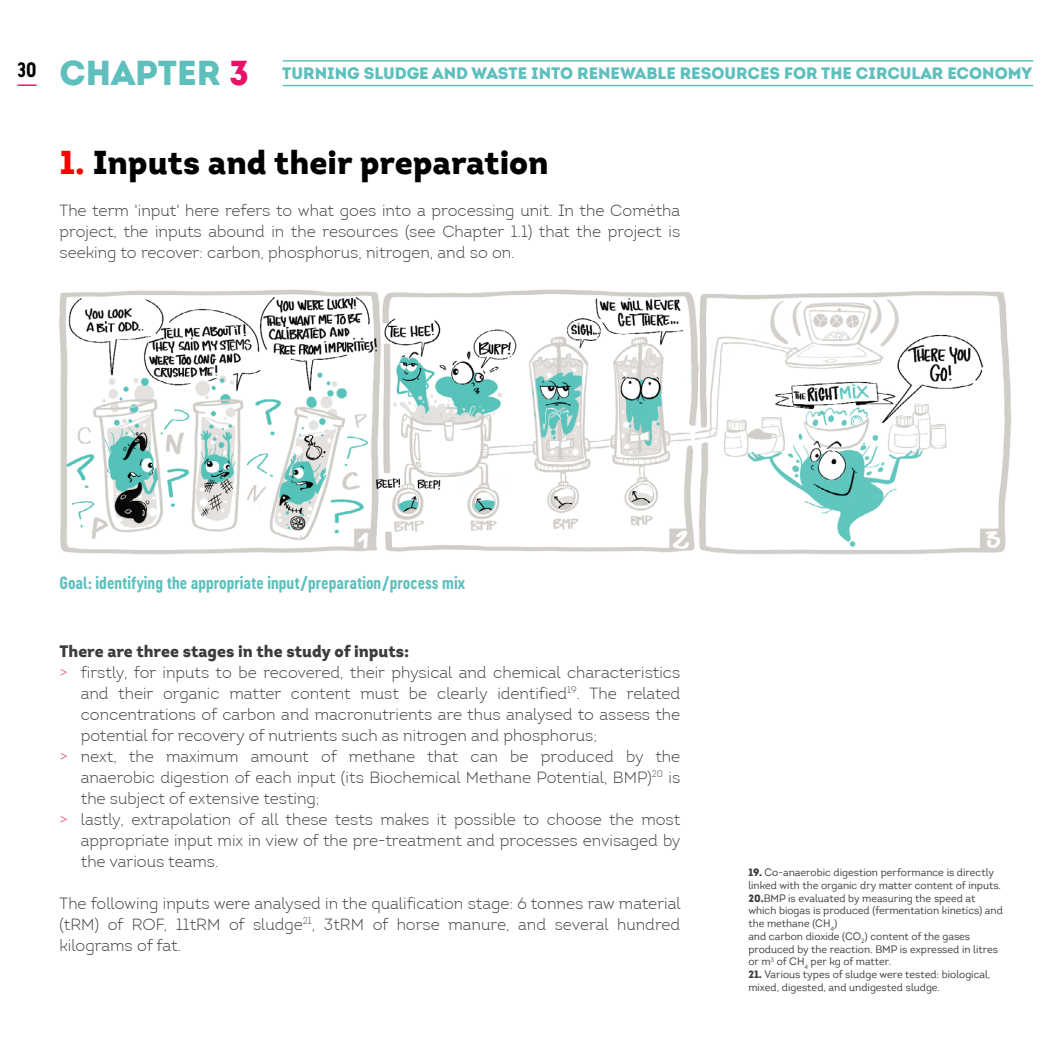
<style>
.page{position:relative;width:1063px;height:1063px;background:#fff}
.page>*{position:absolute;margin:0;border:0;box-sizing:border-box;transform-origin:0 0}
.t1{font:900 33px "Intro";color:#000}
.t2{font:300 16.5px/21px "Intro";color:#3c3c3b;text-align:justify}
.t3{font:900 16.5px "Intro";color:#5ebfbc}
.t4{font:16.5px "Cervo Neue Bold Neue";color:#5ebfbc}
.t5{font:900 16.5px "Intro";color:#3c3c3b}
.t6{font:10.5px/12.8px "Intro";color:#3c3c3b}
.s1{font-family:"Cervo Neue Bold Neue";font-weight:400;font-size:19.5px;color:#000}
.s2{font-size:34.5px}
.s3{font-size:34.5px;color:#e61267}
.s4{color:#f00}
.s5{color:#e83b73}
.s6{font-weight:900}
</style>
<div class="page">
<hr style="left:283px;top:60px;width:750px;height:2px;background:#5ebfbc">
<hr style="left:283px;top:85px;width:750px;height:1px;background:#5ebfbc">
<hr style="left:17px;top:84px;width:20px;height:2px;background:#e61267">
<img style="left:59px;top:289px;width:952px;height:266px">
<p class="t3" style="left:17px;top:62px;width:1016px"><span class="s1">30</span> <span class="s2">CHAPTER</span> <span class="s3">3</span> TURNING SLUDGE AND WASTE INTO RENEWABLE RESOURCES FOR THE CIRCULAR ECONOMY</p>
<h1 class="t1" style="left:60px;top:140px;width:491px"><span class="s4">1.</span> Inputs and their preparation</h1>
<p class="t2" style="left:60px;top:200px;width:622px">The term 'input' here refers to what goes into a processing unit. In the Cométha project, the inputs abound in the resources (see Chapter 1.1) that the project is seeking to recover: carbon, phosphorus, nitrogen, and so on.</p>
<p class="t4" style="left:60px;top:572px;width:407px">Goal: identifying the appropriate input/preparation/process mix</p>
<p class="t5" style="left:60px;top:640px;width:351px">There are three stages in the study of inputs:</p>
<p class="t2" style="left:60px;top:662px;width:622px"><span class="s5">&gt;</span> firstly, for inputs to be recovered, their physical and chemical characteristics</p>
<p class="t2" style="left:81px;top:683px;width:601px">and their organic matter content must be clearly identified<sup>19</sup>. The related</p>
<p class="t2" style="left:81px;top:704px;width:601px">concentrations of carbon and macronutrients are thus analysed to assess the</p>
<p class="t2" style="left:81px;top:725px;width:518px">potential for recovery of nutrients such as nitrogen and phosphorus;</p>
<p class="t2" style="left:60px;top:746px;width:622px"><span class="s5">&gt;</span> next, the maximum amount of methane that can be produced by the</p>
<p class="t2" style="left:81px;top:767px;width:601px">anaerobic digestion of each input (its Biochemical Methane Potential, BMP)<sup>20</sup> is</p>
<p class="t2" style="left:81px;top:788px;width:240px">the subject of extensive testing;</p>
<p class="t2" style="left:60px;top:809px;width:622px"><span class="s5">&gt;</span> lastly, extrapolation of all these tests makes it possible to choose the most</p>
<p class="t2" style="left:81px;top:830px;width:601px">appropriate input mix in view of the pre-treatment and processes envisaged by</p>
<p class="t2" style="left:81px;top:851px;width:139px">the various teams.</p>
<p class="t2" style="left:60px;top:893px;width:623px">The following inputs were analysed in the qualification stage: 6 tonnes raw material (tRM) of ROF, 11tRM of sludge<sup>21</sup>, 3tRM of horse manure, and several hundred kilograms of fat.</p>
<p class="t6" style="left:748px;top:866px;width:256px"><span class="s6">19.</span> Co-anaerobic digestion performance is directly linked with the organic dry matter content of inputs.<br><span class="s6">20.</span>BMP is evaluated by measuring the speed at which biogas is produced (fermentation kinetics) and the methane (CH<sub>4</sub>)<br>and carbon dioxide (CO<sub>2</sub>) content of the gases produced by the reaction. BMP is expressed in litres or m<sup>3</sup> of CH<sub>4</sub> per kg of matter.</p>
<p class="t6" style="left:748px;top:968px;width:244px"><span class="s6">21.</span> Various types of sludge were tested: biological, mixed, digested, and undigested sludge.</p>
</div>
